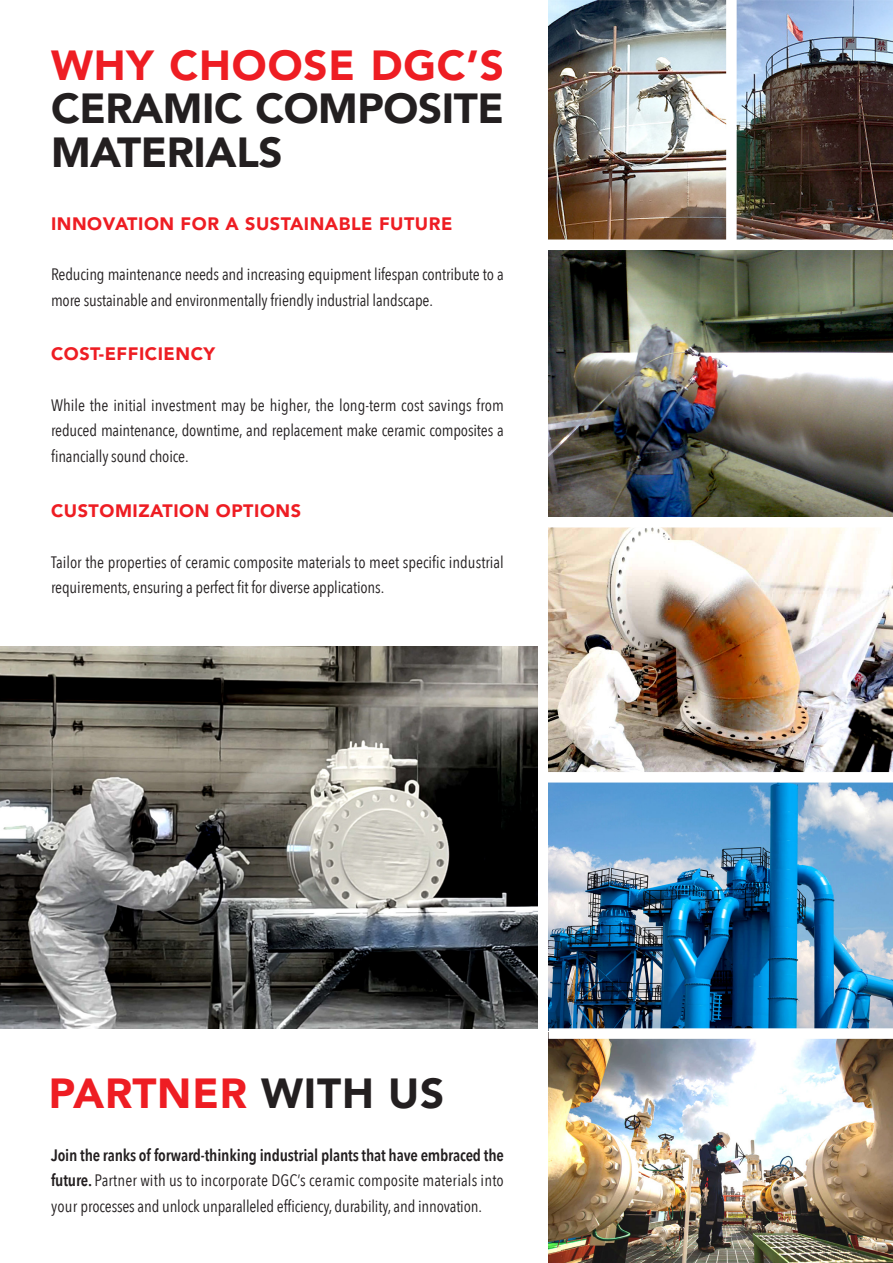
<style>
.page{position:relative;width:893px;height:1263px;background:#fff}
.page>*{position:absolute;margin:0;border:0;box-sizing:border-box;transform-origin:0 0}
.t1{font:900 42px "Avenir";letter-spacing:.02em;color:#ee1d23}
.t2{font:900 42px/43.5px "Avenir";letter-spacing:-.01em;color:#231f20}
.t3{font:900 18px "Avenir";letter-spacing:.03em;color:#ee1d23}
.t4{font:16.5px/25.5px "Avenir Next Condensed";letter-spacing:-.01em;color:#231f20}
.s1{color:#231f20}
.s2{font-weight:600}
</style>
<div class="page">
<img style="left:549px;top:0;width:344px;height:517px">
<div style="left:517px;top:239px;width:376px;height:11px;background:#fff"></div>
<img style="left:549px;top:527px;width:344px;height:501px">
<div style="left:541px;top:772px;width:352px;height:10px;background:#fff"></div>
<img style="left:549px;top:1039px;width:344px;height:224px">
<div style="left:726px;top:0;width:11px;height:245px;background:#fff"></div>
<img style="left:0;top:647px;width:538px;height:381px">
<p class="t1" style="left:51px;top:29px;width:454px">WHY CHOOSE DGC’S</p>
<p class="t2" style="left:51px;top:86px;width:454px">CERAMIC COMPOSITE<br>MATERIALS</p>
<p class="t3" style="left:51px;top:208px;width:403px">INNOVATION FOR A SUSTAINABLE FUTURE</p>
<p class="t4" style="left:51px;top:261px;width:454px">Reducing maintenance needs and increasing equipment lifespan contribute to a more sustainable and environmentally friendly industrial landscape.</p>
<p class="t3" style="left:51px;top:338px;width:166px">COST-EFFICIENCY</p>
<p class="t4" style="left:51px;top:391px;width:454px">While the initial investment may be higher, the long-term cost savings from</p>
<p class="t4" style="left:51px;top:417px;width:454px">reduced maintenance, downtime, and replacement make ceramic composites a financially sound choice.</p>
<p class="t3" style="left:51px;top:495px;width:252px">CUSTOMIZATION OPTIONS</p>
<p class="t4" style="left:51px;top:548px;width:454px">Tailor the properties of ceramic composite materials to meet specific industrial</p>
<p class="t4" style="left:51px;top:574px;width:335px">requirements, ensuring a perfect fit for diverse applications.</p>
<p class="t1" style="left:49px;top:1057px;width:397px">PARTNER <span class="s1">WITH US</span></p>
<p class="t4" style="left:51px;top:1141px;width:454px;text-align:justify"><span class="s2">Join the ranks of forward-thinking industrial plants that have embraced the future.</span> Partner with us to incorporate DGC’s ceramic composite materials into your processes and unlock unparalleled efficiency, durability, and innovation.</p>
</div>
